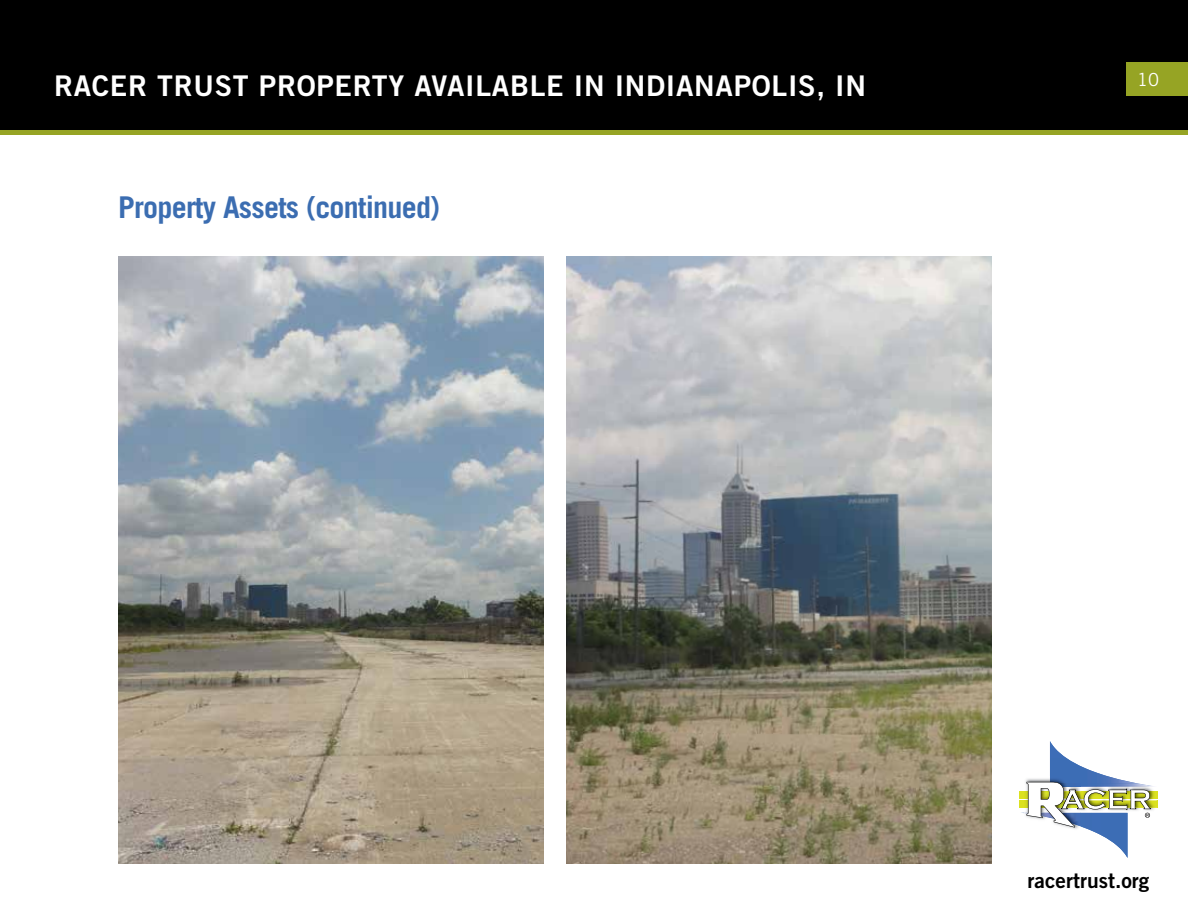
<style>
.page{position:relative;width:1188px;height:918px;background:#fff}
.page>*{position:absolute;margin:0;border:0;box-sizing:border-box;transform-origin:0 0}
.t1{font:700 30px "Trade Gothic LT Std";letter-spacing:-.025em;color:#3b6db1}
.t2{font:28.5px "Trade Gothic LT Std Bd 2";letter-spacing:.025em;color:#fff}
.t3{font:21px "Trade Gothic LT Std Bd 2";color:#000}
.t4{font:18px "Trade Gothic LT Std";color:#fff}
</style>
<div class="page">
<div style="left:1px;top:1px;width:1186px;height:131px;background:#000"></div>
<div style="left:0;top:0;width:1188px;height:133px;border:2px solid #000"></div>
<div style="left:1126px;top:62px;width:62px;height:34px;background:#96a424"></div>
<div style="left:0;top:130px;width:1188px;height:5px;background:#96a424"></div>
<div style="left:1019px;top:791px;width:139px;height:7px;background:#dbe120"></div>
<div style="left:1019px;top:801px;width:139px;height:7px;background:#dbe120"></div>
<svg style="left:1021px;top:741px;width:137px;height:117px"></svg>
<img style="left:118px;top:256px;width:425px;height:608px">
<img style="left:567px;top:256px;width:425px;height:608px">
<p class="t2" style="left:54px;top:68px;width:814px">RACER TRUST PROPERTY AVAILABLE IN INDIANAPOLIS, IN</p>
<p class="t1" style="left:118px;top:189px;width:324px">Property Assets (continued)</p>
<p class="t4" style="left:1137px;top:68px;width:23px">10</p>
<p class="t3" style="left:1028px;top:867px;width:123px">racertrust.org</p>
</div>
